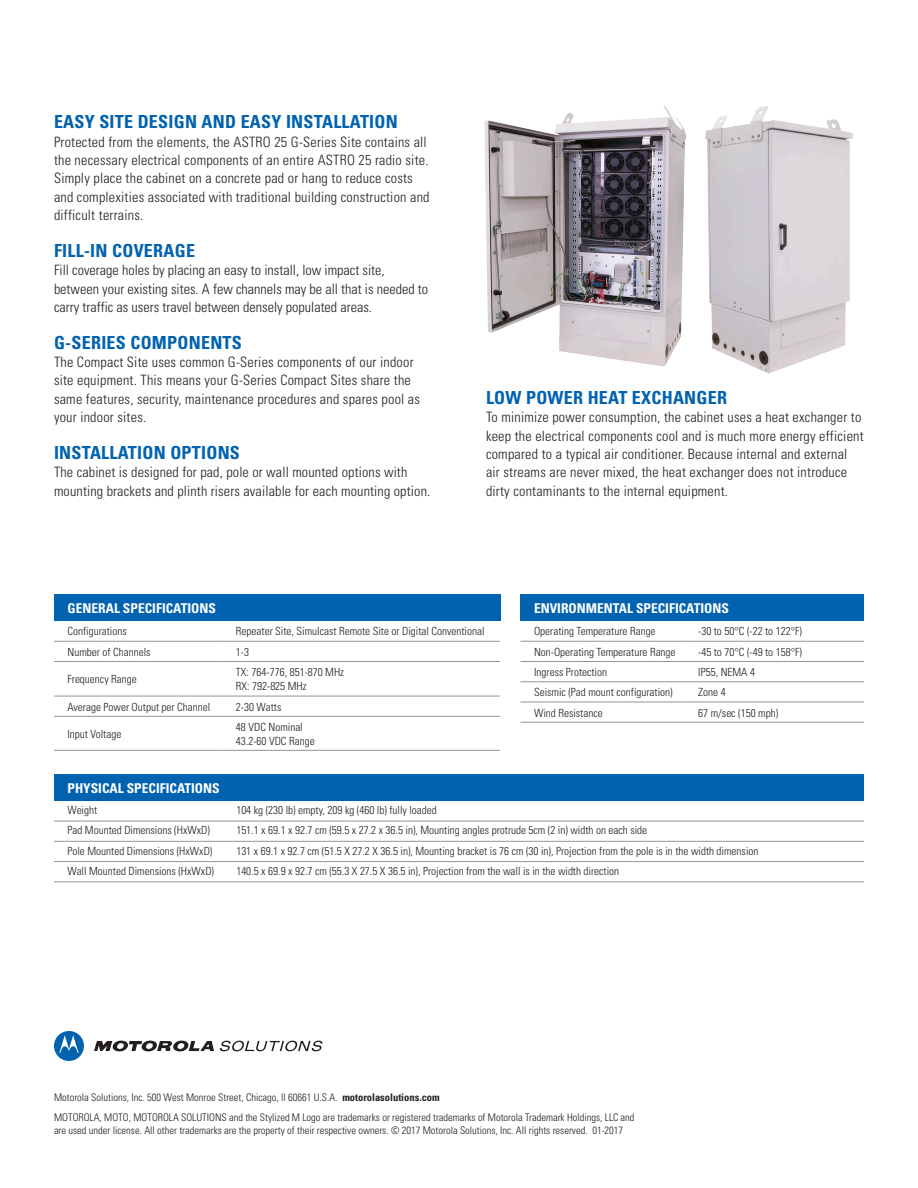
<style>
.page{position:relative;width:918px;height:1188px;background:#fff}
.page>*{position:absolute;margin:0;border:0;box-sizing:border-box;transform-origin:0 0}
.t1{font:700 condensed 18px "Univers";letter-spacing:.015em;color:#0162b0}
.t2{font:300 condensed 14.25px/18.3px "Univers";letter-spacing:.015em;color:#231f20}
.t3{font:700 condensed 13.5px "Univers";color:#fff}
.t4{font:300 condensed 11.25px/13.5px "Univers";color:#231f20}
.t5{font:300 condensed 10.5px/13.5px "Univers";color:#231f20}
.s1{font-weight:700}
</style>
<div class="page">
<img style="left:705px;top:106px;width:148px;height:268px">
<img style="left:484px;top:105px;width:203px;height:262px">
<svg style="left:94px;top:1041px;width:120px;height:11px"></svg>
<svg style="left:54px;top:1031px;width:30px;height:30px"></svg>
<svg style="left:220px;top:1041px;width:102px;height:10px"></svg>
<div style="left:54px;top:594px;width:446px;height:27px;background:#0162b0"></div>
<hr style="left:54px;top:641px;width:168px;height:1px;background:#939598">
<hr style="left:222px;top:641px;width:278px;height:1px;background:#939598">
<hr style="left:54px;top:661px;width:168px;height:1px;background:#939598">
<hr style="left:222px;top:661px;width:278px;height:1px;background:#939598">
<hr style="left:54px;top:696px;width:168px;height:1px;background:#939598">
<hr style="left:222px;top:696px;width:278px;height:1px;background:#939598">
<hr style="left:54px;top:716px;width:168px;height:1px;background:#939598">
<hr style="left:222px;top:716px;width:278px;height:1px;background:#939598">
<hr style="left:54px;top:750px;width:168px;height:1px;background:#939598">
<hr style="left:222px;top:750px;width:278px;height:1px;background:#939598">
<div style="left:521px;top:594px;width:343px;height:27px;background:#0162b0"></div>
<hr style="left:521px;top:641px;width:164px;height:1px;background:#939598">
<hr style="left:685px;top:641px;width:179px;height:1px;background:#939598">
<hr style="left:521px;top:661px;width:164px;height:1px;background:#939598">
<hr style="left:685px;top:661px;width:179px;height:1px;background:#939598">
<hr style="left:521px;top:681px;width:164px;height:1px;background:#939598">
<hr style="left:685px;top:681px;width:179px;height:1px;background:#939598">
<hr style="left:521px;top:702px;width:164px;height:1px;background:#939598">
<hr style="left:685px;top:702px;width:179px;height:1px;background:#939598">
<hr style="left:521px;top:722px;width:164px;height:1px;background:#939598">
<hr style="left:685px;top:722px;width:179px;height:1px;background:#939598">
<div style="left:54px;top:774px;width:810px;height:27px;background:#0162b0"></div>
<hr style="left:54px;top:821px;width:169px;height:1px;background:#939598">
<hr style="left:223px;top:821px;width:641px;height:1px;background:#939598">
<hr style="left:54px;top:841px;width:169px;height:1px;background:#939598">
<hr style="left:223px;top:841px;width:641px;height:1px;background:#939598">
<hr style="left:54px;top:861px;width:169px;height:1px;background:#939598">
<hr style="left:223px;top:861px;width:641px;height:1px;background:#939598">
<hr style="left:54px;top:882px;width:169px;height:1px;background:#939598">
<hr style="left:223px;top:882px;width:641px;height:1px;background:#939598">
<p class="t1" style="left:54px;top:111px;width:345px">EASY SITE DESIGN AND EASY INSTALLATION</p>
<p class="t2" style="left:54px;top:132px;width:377px">Protected from the elements, the ASTRO 25 G-Series Site contains all the necessary electrical components of an entire ASTRO 25 radio site.<br>Simply place the cabinet on a concrete pad or hang to reduce costs and complexities associated with traditional building construction and difficult terrains.</p>
<p class="t1" style="left:54px;top:239px;width:143px">FILL-IN COVERAGE</p>
<p class="t2" style="left:54px;top:261px;width:376px">Fill coverage holes by placing an easy to install, low impact site, between your existing sites. A few channels may be all that is needed to carry traffic as users travel between densely populated areas.</p>
<p class="t1" style="left:54px;top:331px;width:189px">G-SERIES COMPONENTS</p>
<p class="t2" style="left:54px;top:353px;width:368px">The Compact Site uses common G-Series components of our indoor site equipment. This means your G-Series Compact Sites share the same features, security, maintenance procedures and spares pool as your indoor sites.</p>
<p class="t1" style="left:54px;top:442px;width:187px">INSTALLATION OPTIONS</p>
<p class="t2" style="left:54px;top:463px;width:378px">The cabinet is designed for pad, pole or wall mounted options with mounting brackets and plinth risers available for each mounting option.</p>
<p class="t1" style="left:486px;top:386px;width:243px">LOW POWER HEAT EXCHANGER</p>
<p class="t2" style="left:486px;top:408px;width:379px">To minimize power consumption, the cabinet uses a heat exchanger to keep the electrical components cool and is much more energy efficient compared to a typical air conditioner. Because internal and external air streams are never mixed, the heat exchanger does not introduce dirty contaminants to the internal equipment.</p>
<p class="t3" style="left:68px;top:600px;width:150px">GENERAL SPECIFICATIONS</p>
<p class="t4" style="left:68px;top:625px;width:61px">Configurations</p>
<p class="t4" style="left:236px;top:625px;width:250px">Repeater Site, Simulcast Remote Site or Digital Conventional</p>
<p class="t4" style="left:68px;top:645px;width:85px">Number of Channels</p>
<p class="t4" style="left:236px;top:645px;width:15px">1-3</p>
<p class="t4" style="left:68px;top:673px;width:71px">Frequency Range</p>
<p class="t4" style="left:236px;top:666px;width:110px">TX: 764-776, 851-870 MHz</p>
<p class="t4" style="left:236px;top:679px;width:72px">RX: 792-825 MHz</p>
<p class="t4" style="left:68px;top:700px;width:144px">Average Power Output per Channel</p>
<p class="t4" style="left:236px;top:700px;width:47px">2-30 Watts</p>
<p class="t4" style="left:68px;top:727px;width:55px">Input Voltage</p>
<p class="t4" style="left:236px;top:720px;width:80px">48 VDC Nominal<br>43.2-60 VDC Range</p>
<p class="t3" style="left:534px;top:600px;width:196px">ENVIRONMENTAL SPECIFICATIONS</p>
<p class="t4" style="left:534px;top:625px;width:123px">Operating Temperature Range</p>
<p class="t4" style="left:698px;top:625px;width:105px">-30 to 50°C (-22 to 122°F)</p>
<p class="t4" style="left:534px;top:645px;width:143px">Non-Operating Temperature Range</p>
<p class="t4" style="left:698px;top:645px;width:105px">-45 to 70°C (-49 to 158°F)</p>
<p class="t4" style="left:534px;top:665px;width:75px">Ingress Protection</p>
<p class="t4" style="left:698px;top:665px;width:58px">IP55, NEMA 4</p>
<p class="t4" style="left:534px;top:686px;width:140px">Seismic (Pad mount configuration)</p>
<p class="t4" style="left:698px;top:686px;width:29px">Zone 4</p>
<p class="t4" style="left:534px;top:706px;width:70px">Wind Resistance</p>
<p class="t4" style="left:698px;top:706px;width:81px">67 m/sec (150 mph)</p>
<p class="t3" style="left:68px;top:780px;width:154px">PHYSICAL SPECIFICATIONS</p>
<p class="t4" style="left:68px;top:803px;width:31px">Weight</p>
<p class="t4" style="left:236px;top:803px;width:202px">104 kg (230 lb) empty, 209 kg (460 lb) fully loaded</p>
<p class="t4" style="left:68px;top:824px;width:144px">Pad Mounted Dimensions (HxWxD)</p>
<p class="t4" style="left:236px;top:824px;width:412px">151.1 x 69.1 x 92.7 cm (59.5 x 27.2 x 36.5 in), Mounting angles protrude 5cm (2 in) width on each side</p>
<p class="t4" style="left:68px;top:844px;width:146px">Pole Mounted Dimensions (HxWxD)</p>
<p class="t4" style="left:236px;top:844px;width:524px">131 x 69.1 x 92.7 cm (51.5 X 27.2 X 36.5 in), Mounting bracket is 76 cm (30 in), Projection from the pole is in the width dimension</p>
<p class="t4" style="left:68px;top:864px;width:148px">Wall Mounted Dimensions (HxWxD)</p>
<p class="t4" style="left:236px;top:864px;width:384px">140.5 x 69.9 x 92.7 cm (55.3 X 27.5 X 36.5 in), Projection from the wall is in the width direction</p>
<p class="t5" style="left:54px;top:1090px;width:387px">Motorola Solutions, Inc. 500 West Monroe Street, Chicago, Il 60661 U.S.A. <span class="s1">motorolasolutions.com</span></p>
<p class="t5" style="left:54px;top:1110px;width:582px">MOTOROLA, MOTO, MOTOROLA SOLUTIONS and the Stylized M Logo are trademarks or registered trademarks of Motorola Trademark Holdings, LLC and are used under license. All other trademarks are the property of their respective owners. © 2017 Motorola Solutions, Inc. All rights reserved. 01-2017</p>
</div>
